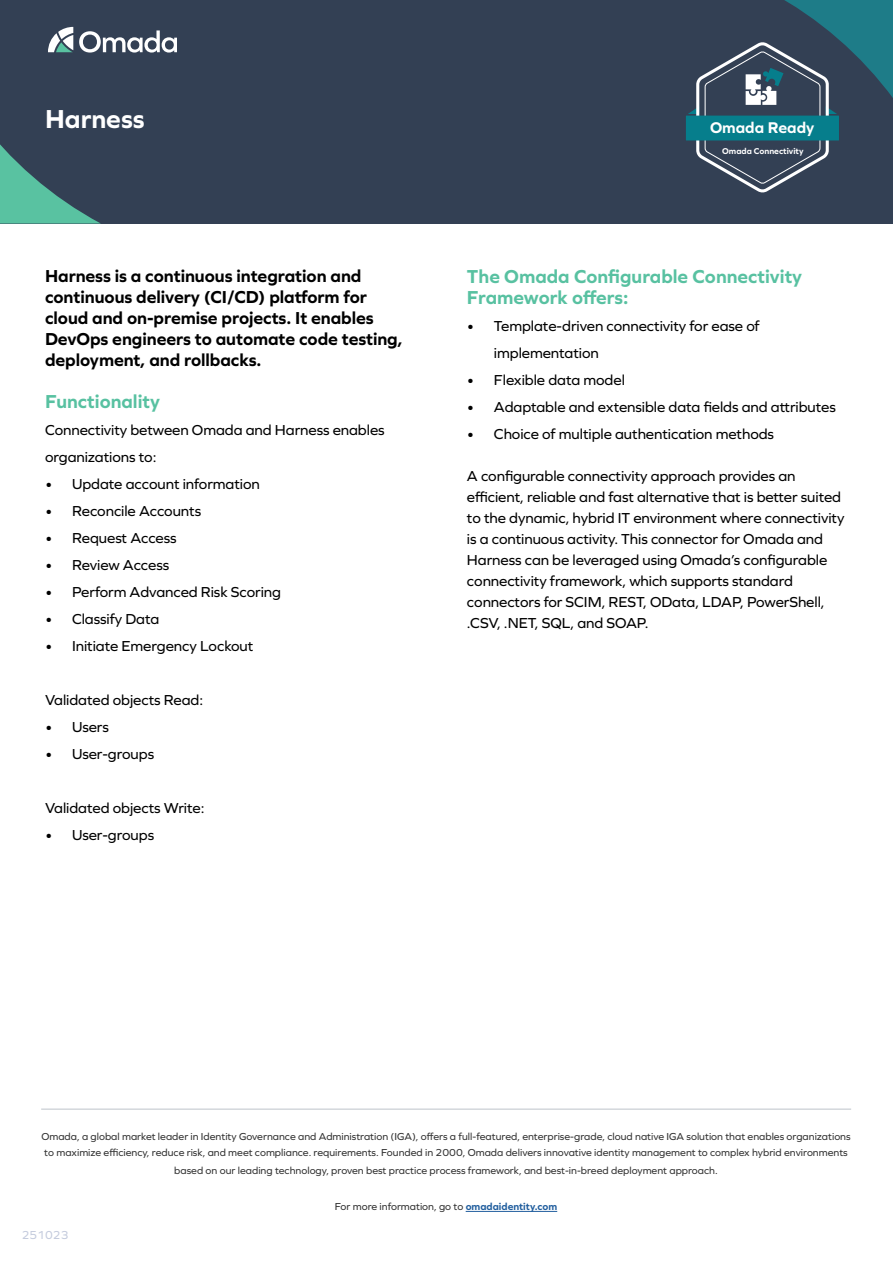
<style>
.page{position:relative;width:893px;height:1263px;background:#fff}
.page>*{position:absolute;margin:0;border:0;box-sizing:border-box;transform-origin:0 0}
.t1{font:700 27px "Graphie";color:#fff}
.t2{font:700 19.5px/21px "Graphie";color:#58c1a1}
.t3{font:700 18px/21px "Graphie";letter-spacing:-.005em;color:#000}
.t4{font:700 16.2px "Graphie";color:#fff}
.t5{font:15px/21px "Graphie";letter-spacing:-.005em;color:#000}
.t6{font:12px "Graphie";color:#c4cbdd}
.t7{font:10.5px/16.5px "Graphie";color:#323232}
.t8{font:700 8.85px "Graphie";color:#fff}
.s1{font-weight:700;color:#215e9e}
</style>
<div class="page">
<div style="left:0;top:0;width:893px;height:224px;background:#334054"></div>
<svg style="left:0;top:144px;width:101px;height:80px"></svg>
<svg style="left:48px;top:27px;width:25px;height:25px"></svg>
<svg style="left:79px;top:30px;width:98px;height:23px"></svg>
<hr style="left:466px;top:1211px;width:91px;height:1px;background:#215e9e">
<hr style="left:41px;top:1109px;width:810px;height:1px;background:#bdc3ca">
<svg style="left:688px;top:0;width:205px;height:193px"></svg>
<h1 class="t1" style="left:45px;top:103px;width:101px">Harness</h1>
<p class="t3" style="left:45px;top:265px;width:359px">Harness is a continuous integration and continuous delivery (CI/CD) platform for cloud and on-premise projects. It enables DevOps engineers to automate code testing, deployment, and rollbacks.</p>
<h2 class="t2" style="left:45px;top:390px;width:117px">Functionality</h2>
<p class="t5" style="left:45px;top:416px;width:341px;line-height:27px">Connectivity between Omada and Harness enables organizations to:</p>
<p class="t5" style="left:45px;top:473px;width:216px">• Update account information</p>
<p class="t5" style="left:45px;top:500px;width:158px">• Reconcile Accounts</p>
<p class="t5" style="left:45px;top:527px;width:133px">• Request Access</p>
<p class="t5" style="left:45px;top:554px;width:126px">• Review Access</p>
<p class="t5" style="left:45px;top:581px;width:238px">• Perform Advanced Risk Scoring</p>
<p class="t5" style="left:45px;top:608px;width:116px">• Classify Data</p>
<p class="t5" style="left:45px;top:635px;width:210px">• Initiate Emergency Lockout</p>
<p class="t5" style="left:45px;top:689px;width:160px">Validated objects Read:</p>
<p class="t5" style="left:45px;top:716px;width:65px">• Users</p>
<p class="t5" style="left:45px;top:743px;width:111px">• User-groups</p>
<p class="t5" style="left:45px;top:797px;width:161px">Validated objects Write:</p>
<p class="t5" style="left:45px;top:824px;width:111px">• User-groups</p>
<p class="t4" style="left:710px;top:118px;width:106px">Omada Ready</p>
<p class="t8" style="left:722px;top:146px;width:83px">Omada Connectivity</p>
<h2 class="t2" style="left:467px;top:265px;width:337px">The Omada Configurable Connectivity<br>Framework offers:</h2>
<p class="t5" style="left:494px;top:312px;width:267px;line-height:27px;text-indent:-27px">• Template-driven connectivity for ease of implementation</p>
<p class="t5" style="left:467px;top:369px;width:159px">• Flexible data model</p>
<p class="t5" style="left:467px;top:396px;width:370px">• Adaptable and extensible data fields and attributes</p>
<p class="t5" style="left:467px;top:423px;width:309px">• Choice of multiple authentication methods</p>
<p class="t5" style="left:467px;top:465px;width:379px">A configurable connectivity approach provides an efficient, reliable and fast alternative that is better suited to the dynamic, hybrid IT environment where connectivity is a continuous activity. This connector for Omada and Harness can be leveraged using Omada’s configurable connectivity framework, which supports standard connectors for SCIM, REST, OData, LDAP, PowerShell, .CSV, .NET, SQL, and SOAP.</p>
<p class="t7" style="left:41px;top:1128px;width:811px">Omada, a global market leader in Identity Governance and Administration (IGA), offers a full-featured, enterprise-grade, cloud native IGA solution that enables organizations to maximize efficiency, reduce risk, and meet compliance. requirements. Founded in 2000, Omada delivers innovative identity management to complex hybrid environments</p>
<p class="t7" style="left:174px;top:1162px;width:545px">based on our leading technology, proven best practice process framework, and best-in-breed deployment approach.</p>
<p class="t7" style="left:335px;top:1198px;width:224px">For more information, go to <span class="s1">omadaidentity.com</span></p>
<p class="t6" style="left:22px;top:1227px;width:48px">251023</p>
</div>
